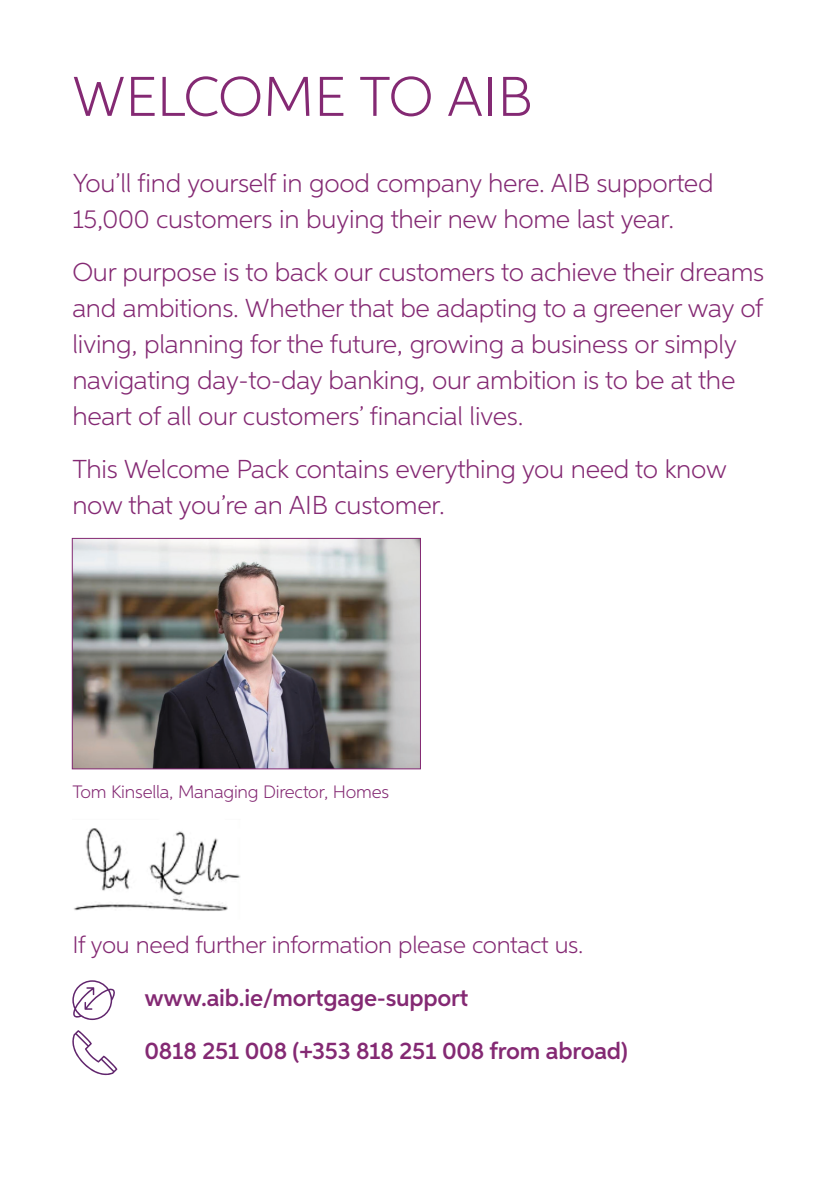
<style>
.page{position:relative;width:840px;height:1191px;background:#fff}
.page>*{position:absolute;margin:0;border:0;box-sizing:border-box;transform-origin:0 0}
.t1{font:300 56px "Aspira";color:#842973}
.t2{font:300 26px/36px "Aspira";letter-spacing:-.01em;color:#842973}
.t3{font:600 24px "Aspira";letter-spacing:-.01em;color:#842973}
.t4{font:300 24px "Aspira";letter-spacing:-.01em;color:#842973}
.t5{font:300 18px "Aspira";letter-spacing:-.01em;color:#842973}
</style>
<div class="page">
<svg style="left:72px;top:980px;width:43px;height:40px"></svg>
<svg style="left:72px;top:1030px;width:45px;height:45px"></svg>
<img style="left:74px;top:540px;width:344px;height:227px">
<div style="left:72px;top:538px;width:348px;height:231px;border:1px solid #842973"></div>
<img style="left:74px;top:828px;width:166px;height:83px">
<p class="t1" style="left:72px;top:63px;width:461px">WELCOME TO AIB</p>
<p class="t2" style="left:72px;top:164px;width:642px">You’ll find yourself in good company here. AIB supported<br>15,000 customers in buying their new home last year.</p>
<p class="t2" style="left:72px;top:253px;width:693px">Our purpose is to back our customers to achieve their dreams and ambitions. Whether that be adapting to a greener way of living, planning for the future, growing a business or simply navigating day-to-day banking, our ambition is to be at the heart of all our customers’ financial lives.</p>
<p class="t2" style="left:72px;top:450px;width:656px">This Welcome Pack contains everything you need to know now that you’re an AIB customer.</p>
<p class="t5" style="left:72px;top:781px;width:318px">Tom Kinsella, Managing Director, Homes</p>
<p class="t4" style="left:72px;top:930px;width:512px">If you need further information please contact us.</p>
<p class="t3" style="left:144px;top:983px;width:325px">www.aib.ie/mortgage-support</p>
<p class="t3" style="left:144px;top:1036px;width:485px">0818 251 008 (+353 818 251 008 from abroad)</p>
</div>
